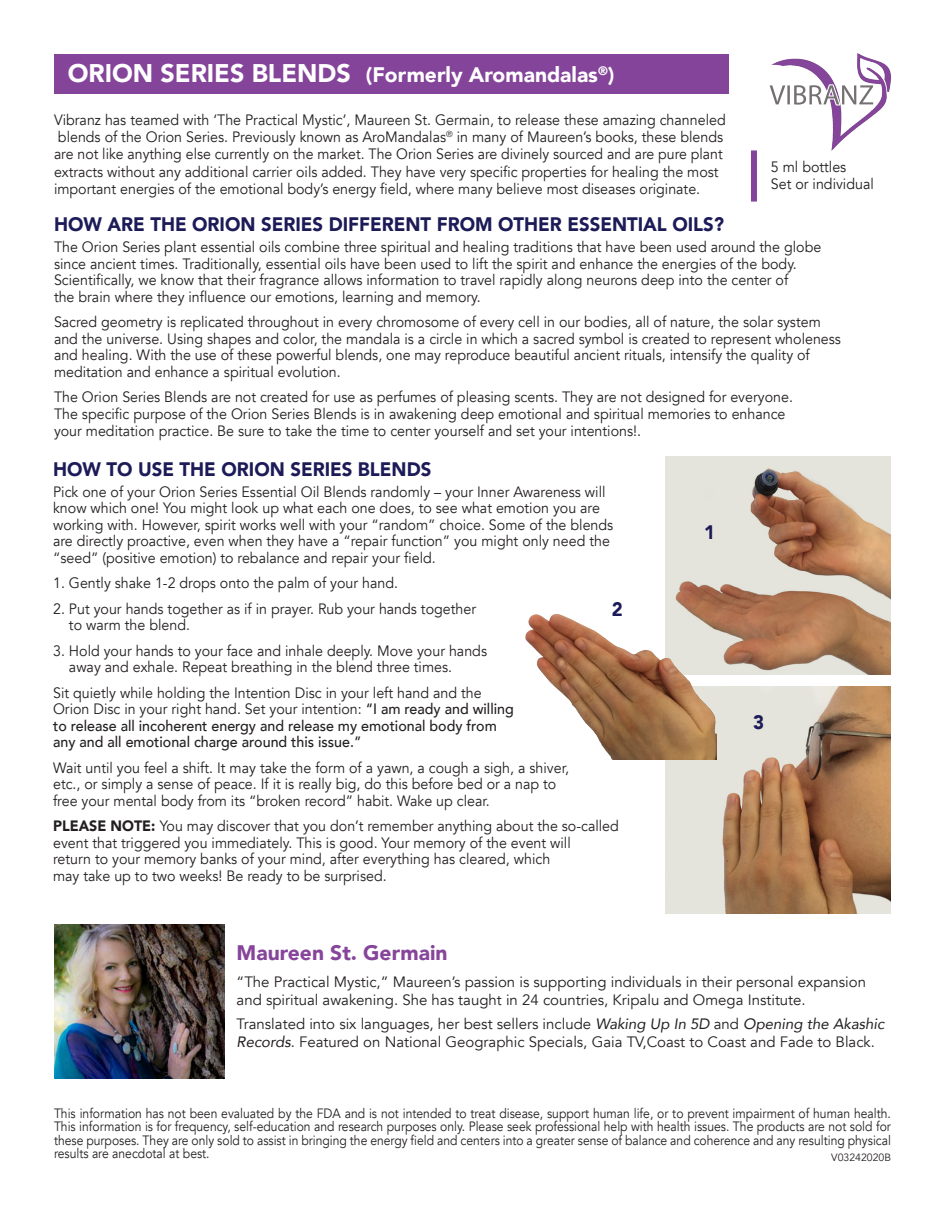
<style>
.page{position:relative;width:945px;height:1215px;background:#fff}
.page>*{position:absolute;margin:0;border:0;box-sizing:border-box;transform-origin:0 0}
.t1{font:900 21px "Avenir";color:#fff}
.body_copy{font:900 21px "Avenir";color:#86459a}
._13_point_subs{font:900 19.5px "Avenir";color:#1c1b58;scale:.95 1}
._10pt_Avenir_Body{font:15px/16.5px "Avenir";color:#231f20;scale:.95 1}
.body_copy-2{font:15px/18px "Avenir";color:#231f20}
._10pt_Avenir_Body-2{font:500 15px/16.5px "Avenir";color:#231f20;scale:.95 1}
.t2{font:13.5px/13.5px "Avenir";color:#231f20;text-align:justify;scale:.9 1}
.t3{font:10.5px "Avenir";color:#231f20}
.s1{font-size:25.5px}
.s2{font-weight:400}
.s3{font-weight:900}
.s4{font-style:italic}
</style>
<div class="page">
<img style="left:769px;top:53px;width:122px;height:98px">
<img style="left:782px;top:84px;width:92px;height:22px">
<div style="left:54px;top:54px;width:675px;height:39px;background:#84449a"></div>
<img style="left:665px;top:456px;width:226px;height:219px">
<img style="left:665px;top:686px;width:226px;height:227px">
<img style="left:525px;top:597px;width:192px;height:162px">
<div style="left:751px;top:150px;width:6px;height:52px;background:#84449a"></div>
<img style="left:54px;top:925px;width:170px;height:153px">
<p class="t1" style="left:68px;top:57px;width:548px"><span class="s1">ORION SERIES BLENDS</span> (Formerly Aromandalas<sup>®</sup>)</p>
<p class="_10pt_Avenir_Body" style="left:54px;top:111px;width:709px;line-height:17.2px">Vibranz has teamed with ‘The Practical Mystic’, Maureen St. Germain, to release these amazing channeled blends of the Orion Series. Previously known as AroMandalas<sup>®</sup> in many of Maureen’s books, these blends are not like anything else currently on the market. The Orion Series are divinely sourced and are pure plant extracts without any additional carrier oils added. They have very specific properties for healing the most important energies of the emotional body’s energy field, where many believe most diseases originate.</p>
<p class="_13_point_subs" style="left:54px;top:208px;width:707px">HOW ARE THE ORION SERIES DIFFERENT FROM OTHER ESSENTIAL OILS?</p>
<p class="_10pt_Avenir_Body" style="left:54px;top:239px;width:809px">The Orion Series plant essential oils combine three spiritual and healing traditions that have been used around the globe since ancient times. Traditionally, essential oils have been used to lift the spirit and enhance the energies of the body.<br>Scientifically, we know that their fragrance allows information to travel rapidly along neurons deep into the center of<br>the brain where they influence our emotions, learning and memory.</p>
<p class="_10pt_Avenir_Body" style="left:54px;top:314px;width:830px">Sacred geometry is replicated throughout in every chromosome of every cell in our bodies, all of nature, the solar system and the universe. Using shapes and color, the mandala is a circle in which a sacred symbol is created to represent wholeness and healing. With the use of these powerful blends, one may reproduce beautiful ancient rituals, intensify the quality of meditation and enhance a spiritual evolution.</p>
<p class="_10pt_Avenir_Body" style="left:54px;top:389px;width:779px">The Orion Series Blends are not created for use as perfumes of pleasing scents. They are not designed for everyone.<br>The specific purpose of the Orion Series Blends is in awakening deep emotional and spiritual memories to enhance your meditation practice. Be sure to take the time to center yourself and set your intentions!.</p>
<p class="_10pt_Avenir_Body" style="left:771px;top:159px;width:110px">5 ml bottles<br>Set or individual</p>
<p class="_13_point_subs" style="left:53px;top:452px;width:400px">HOW TO USE THE ORION SERIES BLENDS</p>
<p class="_10pt_Avenir_Body" style="left:53px;top:484px;width:591px">Pick one of your Orion Series Essential Oil Blends randomly – your Inner Awareness will know which one! You might look up what each one does, to see what emotion you are working with. However, spirit works well with your “random” choice. Some of the blends are directly proactive, even when they have a “repair function” you might only need the “seed” (positive emotion) to rebalance and repair your field.</p>
<p class="_10pt_Avenir_Body" style="left:53px;top:575px;width:365px">1. Gently shake 1-2 drops onto the palm of your hand.</p>
<p class="_10pt_Avenir_Body" style="left:69px;top:601px;width:430px;text-indent:-16px">2. Put your hands together as if in prayer. Rub your hands together to warm the blend.</p>
<p class="_10pt_Avenir_Body" style="left:69px;top:643px;width:442px;text-indent:-16px">3. Hold your hands to your face and inhale deeply. Move your hands away and exhale. Repeat breathing in the blend three times.</p>
<p class="_10pt_Avenir_Body-2" style="left:53px;top:684px;width:486px"><span class="s2">Sit quietly while holding the Intention Disc in your left hand and the Orion Disc in your right hand. Set your intention:</span> “I am ready and willing to release all incoherent energy and release my emotional body from any and all emotional charge around this issue.”</p>
<p class="_10pt_Avenir_Body" style="left:53px;top:760px;width:545px">Wait until you feel a shift. It may take the form of a yawn, a cough a sigh, a shiver, etc., or simply a sense of peace. If it is really big, do this before bed or a nap to free your mental body from its “broken record” habit. Wake up clear.</p>
<p class="_10pt_Avenir_Body" style="left:53px;top:818px;width:597px"><span class="s3">PLEASE NOTE:</span> You may discover that you don’t remember anything about the so-called event that triggered you immediately. This is good. Your memory of the event will<br>return to your memory banks of your mind, after everything has cleared, which<br>may take up to two weeks! Be ready to be surprised.</p>
<p class="_13_point_subs" style="left:612px;top:593px;width:13px">2</p>
<p class="_13_point_subs" style="left:704px;top:515px;width:13px">1</p>
<p class="_13_point_subs" style="left:753px;top:705px;width:13px">3</p>
<p class="body_copy" style="left:237px;top:935px;width:213px">Maureen St. Germain</p>
<p class="body_copy-2" style="left:237px;top:973px;width:631px">“The Practical Mystic,” Maureen’s passion is supporting individuals in their personal expansion and spiritual awakening. She has taught in 24 countries, Kripalu and Omega Institute.</p>
<p class="body_copy-2" style="left:237px;top:1015px;width:649px">Translated into six languages, her best sellers include <span class="s4">Waking Up In 5D</span> and <span class="s4">Opening the Akashic<br>Records</span>. Featured on National Geographic Specials, Gaia TV,Coast to Coast and Fade to Black.</p>
<p class="t2" style="left:54px;top:1107px;width:932px">This information has not been evaluated by the FDA and is not intended to treat disease, support human life, or to prevent impairment of human health.<br>This information is for frequency, self-education and research purposes only. Please seek professional help with health issues. The products are not sold for these purposes. They are only sold to assist in bringing the energy field and centers into a greater sense of balance and coherence and any resulting physical results are anecdotal at best.</p>
<p class="t3" style="left:831px;top:1151px;width:61px">V03242020B</p>
</div>
